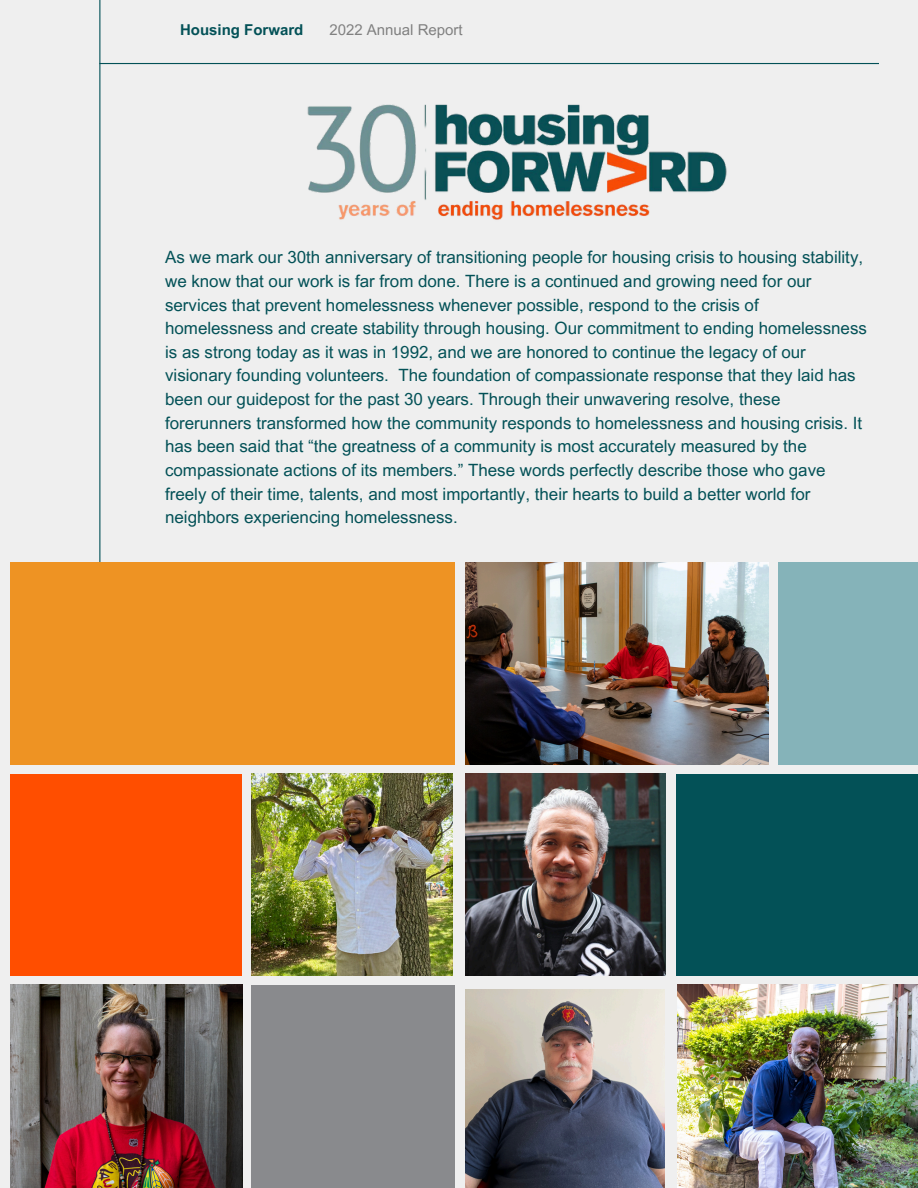
<style>
.page{position:relative;width:918px;height:1188px;background:#efefef}
.page>*{position:absolute;margin:0;border:0;box-sizing:border-box;transform-origin:0 0}
.t1{font:16.95px/23.7px "Arial MT Pro";color:#035157}
.t2{font:15px "Arial MT Pro";color:#808080}
.t3{font:700 15px "Arial MT Pro";color:#035157}
</style>
<div class="page">
<hr style="left:99px;top:0;width:1px;height:1188px;background:#035157">
<hr style="left:99px;top:63px;width:780px;height:1px;background:#035157">
<div style="left:10px;top:773px;width:233px;height:235px;background:#ff4e00"></div>
<div style="left:251px;top:984px;width:204px;height:204px;background:#898a8d"></div>
<div style="left:675px;top:773px;width:243px;height:204px;background:#035157"></div>
<div style="left:10px;top:562px;width:445px;height:204px;background:#ee9323"></div>
<div style="left:0;top:765px;width:918px;height:8px;background:#efefef"></div>
<div style="left:0;top:976px;width:918px;height:8px;background:#efefef"></div>
<img style="left:465px;top:773px;width:200px;height:203px">
<img style="left:465px;top:562px;width:304px;height:203px">
<img style="left:251px;top:773px;width:202px;height:203px">
<img style="left:678px;top:984px;width:240px;height:204px">
<img style="left:10px;top:984px;width:233px;height:204px">
<img style="left:465px;top:989px;width:199px;height:199px">
<div style="left:778px;top:563px;width:140px;height:202px;background:#85b3b9"></div>
<img style="left:307px;top:104px;width:420px;height:116px">
<p class="t3" style="left:180px;top:24px;width:125px">Housing Forward</p>
<p class="t2" style="left:329px;top:24px;width:135px">2022 Annual Report</p>
<p class="t1" style="left:165px;top:248px;width:703px">As we mark our 30th anniversary of transitioning people for housing crisis to housing stability, we know that our work is far from done. There is a continued and growing need for our services that prevent homelessness whenever possible, respond to the crisis of homelessness and create stability through housing. Our commitment to ending homelessness is as strong today as it was in 1992, and we are honored to continue the legacy of our visionary founding volunteers. The foundation of compassionate response that they laid has been our guidepost for the past 30 years. Through their unwavering resolve, these forerunners transformed how the community responds to homelessness and housing crisis. It has been said that “the greatness of a community is most accurately measured by the compassionate actions of its members.” These words perfectly describe those who gave freely of their time, talents, and most importantly, their hearts to build a better world for neighbors experiencing homelessness.</p>
</div>
